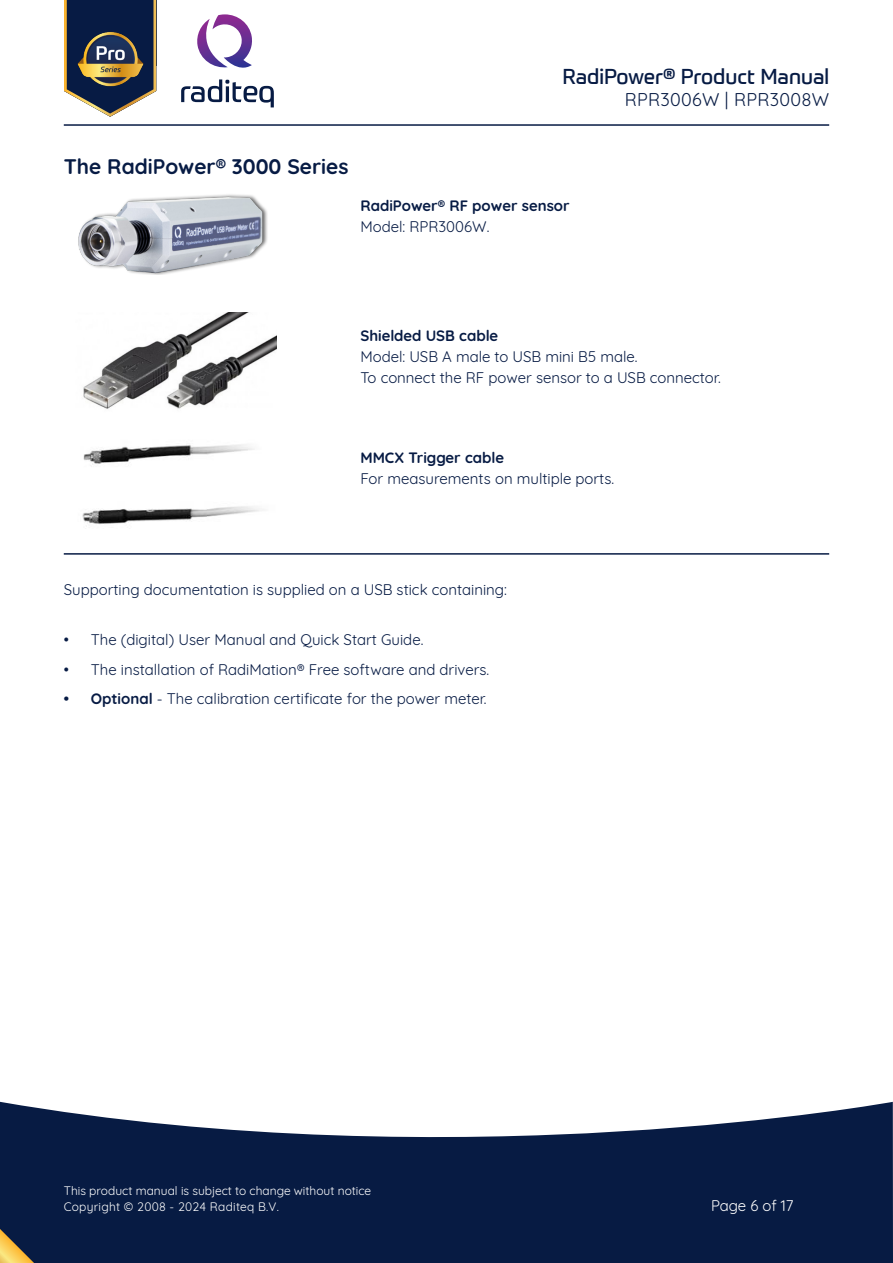
<style>
.page{position:relative;width:893px;height:1263px;background:#fff}
.page>*{position:absolute;margin:0;border:0;box-sizing:border-box;transform-origin:0 0}
.t1{font:21px "Prometo";color:#071b44}
.t2{font:700 21px "Quicksand";color:#071b44}
.t3{font:18px "Quicksand";letter-spacing:.015em;color:#071b44}
.t4{font:15px "Quicksand";color:#071b44}
.t5{font:700 15px "Quicksand";color:#071b44}
.t6{font:15px "Quicksand";color:#fff}
.t7{font:12px/16.2px "Quicksand";color:#fff}
.s1{font-weight:700}
</style>
<div class="page">
<hr style="left:64px;top:124px;width:765px;height:2px;background:#071b44">
<svg style="left:85px;top:0;width:71px;height:117px"></svg>
<img style="left:64px;top:0;width:89px;height:103px">
<svg style="left:181px;top:14px;width:93px;height:93px"></svg>
<svg style="left:0;top:1102px;width:893px;height:161px;background:#2b3c5e"></svg>
<svg style="left:0;top:1214px;width:49px;height:49px;background:#414546"></svg>
<img style="left:83px;top:313px;width:193px;height:96px">
<img style="left:78px;top:194px;width:190px;height:80px">
<img style="left:82px;top:444px;width:178px;height:80px">
<hr style="left:64px;top:553px;width:765px;height:2px;background:#071b44">
<h1 class="t1" style="left:563px;top:64px;width:268px">RadiPower® Product Manual</h1>
<p class="t3" style="left:625px;top:85px;width:206px">RPR3006W | RPR3008W</p>
<h1 class="t2" style="left:64px;top:149px;width:286px">The RadiPower® 3000 Series</h1>
<p class="t5" style="left:360px;top:194px;width:211px">RadiPower® RF power sensor</p>
<p class="t4" style="left:360px;top:215px;width:130px">Model: RPR3006W.</p>
<p class="t5" style="left:360px;top:323px;width:139px">Shielded USB cable</p>
<p class="t4" style="left:360px;top:345px;width:279px">Model: USB A male to USB mini B5 male.</p>
<p class="t4" style="left:360px;top:366px;width:362px">To connect the RF power sensor to a USB connector.</p>
<p class="t5" style="left:360px;top:446px;width:145px">MMCX Trigger cable</p>
<p class="t4" style="left:360px;top:467px;width:255px">For measurements on multiple ports.</p>
<p class="t4" style="left:64px;top:578px;width:445px">Supporting documentation is supplied on a USB stick containing:</p>
<p class="t4" style="left:64px;top:628px;width:361px">• The (digital) User Manual and Quick Start Guide.</p>
<p class="t4" style="left:64px;top:658px;width:427px">• The installation of RadiMation® Free software and drivers.</p>
<p class="t4" style="left:64px;top:687px;width:424px"><span class="s1">• Optional</span> - The calibration certificate for the power meter.</p>
<p class="t7" style="left:64px;top:1181px;width:309px">This product manual is subject to change without notice<br>Copyright © 2008 - 2024 Raditeq B.V.</p>
<p class="t6" style="left:711px;top:1193px;width:84px">Page 6 of 17</p>
</div>
